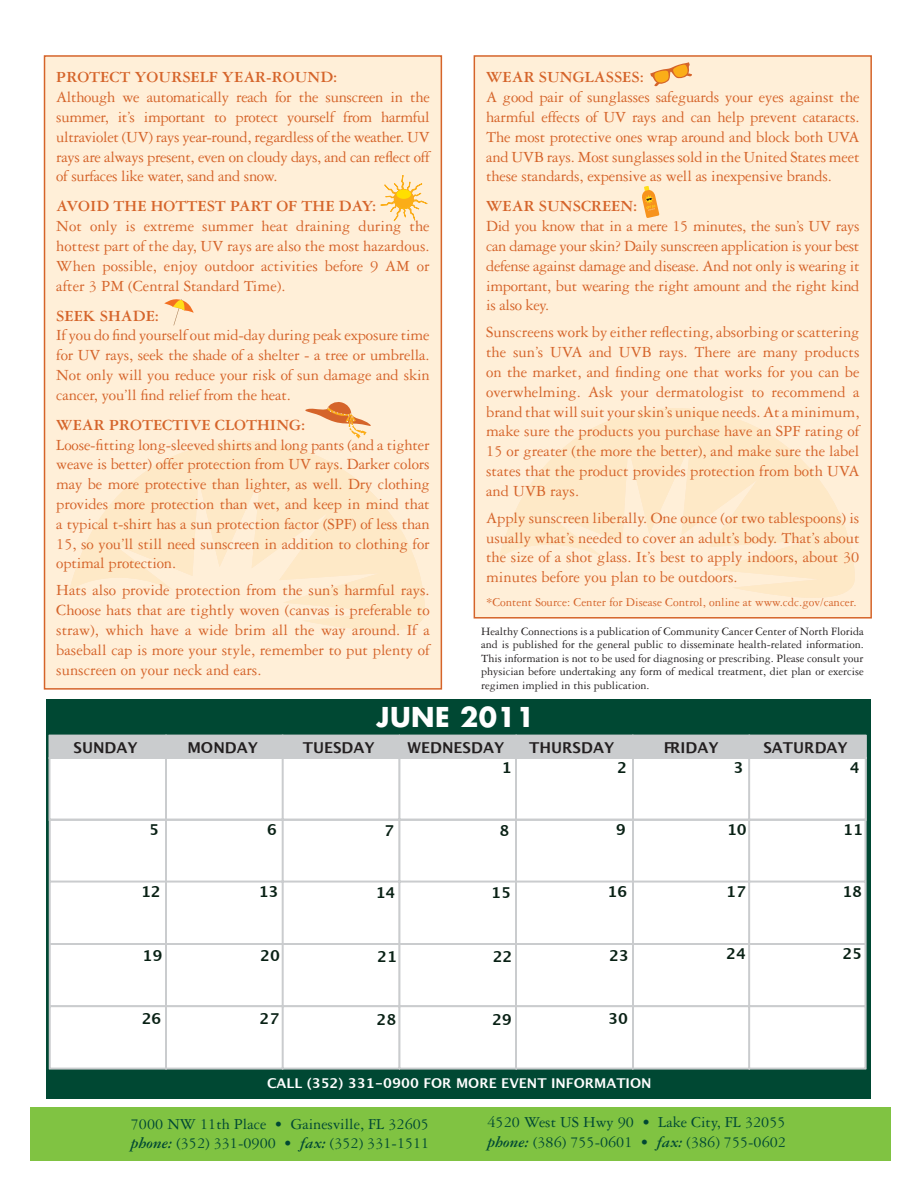
<style>
.page{position:relative;width:918px;height:1188px;background:#fff}
.page>*{position:absolute;margin:0;border:0;box-sizing:border-box;transform-origin:0 0}
.t1{font:700 26.55px "Futura";letter-spacing:.02em;color:#fff}
.t2{font:16.5px/19.8px "Garamond Three";letter-spacing:-.01em;color:#d5642a;text-align:justify}
.t3{font:700 16.5px "Garamond Three";color:#d5642a}
.t4{font:16.2px/19.5px "Garamond Three";color:#004833}
.t5{font:700 15px "Lucida Grande";color:#231f20}
.t6{font:700 15px "Lucida Grande";color:#092115}
.t7{font:700 13.5px "Lucida Grande";color:#fff}
.t8{font:12.75px "Garamond Three";color:#d5642a}
.t9{font:12px/13.5px "Garamond Three";color:#231f20;text-align:justify}
.s1{font-weight:700;font-style:italic}
</style>
<div class="page">
<div style="left:30px;top:1107px;width:861px;height:54px;background:#80c342"></div>
<div style="left:45px;top:56px;width:396px;height:633px;background:#ffefd8"></div>
<div style="left:44px;top:55px;width:398px;height:635px;border:2px solid #d5642a"></div>
<svg style="left:69px;top:441px;width:356px;height:190px"></svg>
<div style="left:474px;top:56px;width:397px;height:562px;background:#ffefd8"></div>
<div style="left:474px;top:55px;width:398px;height:564px;border:2px solid #d5642a"></div>
<svg style="left:499px;top:408px;width:356px;height:190px"></svg>
<svg style="left:642px;top:186px;width:17px;height:32px"></svg>
<svg style="left:650px;top:62px;width:42px;height:25px"></svg>
<svg style="left:164px;top:299px;width:30px;height:26px"></svg>
<svg style="left:305px;top:402px;width:66px;height:37px"></svg>
<svg style="left:380px;top:152px;width:63px;height:91px"></svg>
<div style="left:396px;top:190px;width:15px;height:9px;background:#ffdf00;border-radius:50%"></div>
<div style="left:46px;top:699px;width:825px;height:399px;background:#004833"></div>
<svg style="left:48px;top:734px;width:819px;height:336px"></svg>
<div style="left:50px;top:736px;width:816px;height:22px;background:#caccce"></div>
<p class="t3" style="left:56px;top:68px;width:283px">PROTECT YOURSELF YEAR-ROUND:</p>
<p class="t2" style="left:56px;top:87px;width:375px">Although we automatically reach for the sunscreen in the summer, it’s important to protect yourself from harmful ultraviolet (UV) rays year-round, regardless of the weather. UV rays are always present, even on cloudy days, and can reflect off of surfaces like water, sand and snow.</p>
<p class="t3" style="left:56px;top:197px;width:321px">AVOID THE HOTTEST PART OF THE DAY:</p>
<p class="t2" style="left:56px;top:216px;width:375px">Not only is extreme summer heat draining during the hottest part of the day, UV rays are also the most hazardous.<br>When possible, enjoy outdoor activities before 9 AM or after 3 PM (Central Standard Time).</p>
<p class="t3" style="left:56px;top:306px;width:104px">SEEK SHADE:</p>
<p class="t2" style="left:56px;top:325px;width:375px">If you do find yourself out mid-day during peak exposure time for UV rays, seek the shade of a shelter - a tree or umbrella.<br>Not only will you reduce your risk of sun damage and skin cancer, you’ll find relief from the heat.</p>
<p class="t3" style="left:56px;top:416px;width:250px">WEAR PROTECTIVE CLOTHING:</p>
<p class="t2" style="left:56px;top:435px;width:375px">Loose-fitting long-sleeved shirts and long pants (and a tighter weave is better) offer protection from UV rays. Darker colors may be more protective than lighter, as well. Dry clothing provides more protection than wet, and keep in mind that a typical t-shirt has a sun protection factor (SPF) of less than 15, so you’ll still need sunscreen in addition to clothing for optimal protection.</p>
<p class="t2" style="left:56px;top:580px;width:375px">Hats also provide protection from the sun’s harmful rays.<br>Choose hats that are tightly woven (canvas is preferable to straw), which have a wide brim all the way around. If a baseball cap is more your style, remember to put plenty of sunscreen on your neck and ears.</p>
<p class="t3" style="left:486px;top:68px;width:159px">WEAR SUNGLASSES:</p>
<p class="t2" style="left:486px;top:87px;width:375px">A good pair of sunglasses safeguards your eyes against the harmful effects of UV rays and can help prevent cataracts.<br>The most protective ones wrap around and block both UVA and UVB rays. Most sunglasses sold in the United States meet these standards, expensive as well as inexpensive brands.</p>
<p class="t3" style="left:486px;top:197px;width:153px">WEAR SUNSCREEN:</p>
<p class="t2" style="left:486px;top:216px;width:375px">Did you know that in a mere 15 minutes, the sun’s UV rays can damage your skin? Daily sunscreen application is your best defense against damage and disease. And not only is wearing it important, but wearing the right amount and the right kind is also key.</p>
<p class="t2" style="left:486px;top:322px;width:375px">Sunscreens work by either reflecting, absorbing or scattering the sun’s UVA and UVB rays. There are many products on the market, and finding one that works for you can be overwhelming. Ask your dermatologist to recommend a brand that will suit your skin’s unique needs. At a minimum, make sure the products you purchase have an SPF rating of 15 or greater (the more the better), and make sure the label states that the product provides protection from both UVA and UVB rays.</p>
<p class="t2" style="left:486px;top:508px;width:375px">Apply sunscreen liberally. One ounce (or two tablespoons) is usually what’s needed to cover an adult’s body. That’s about the size of a shot glass. It’s best to apply indoors, about 30 minutes before you plan to be outdoors.</p>
<p class="t8" style="left:486px;top:595px;width:372px">*Content Source: Center for Disease Control, online at www.cdc.gov/cancer.</p>
<p class="t9" style="left:481px;top:625px;width:384px">Healthy Connections is a publication of Community Cancer Center of North Florida and is published for the general public to disseminate health-related information.<br>This information is not to be used for diagnosing or prescribing. Please consult your physician before undertaking any form of medical treatment, diet plan or exercise regimen implied in this publication.</p>
<h1 class="t1" style="left:376px;top:698px;width:160px">JUNE 2011</h1>
<p class="t6" style="left:502px;top:759px;width:11px">1</p>
<p class="t6" style="left:617px;top:759px;width:11px">2</p>
<p class="t6" style="left:734px;top:759px;width:11px">3</p>
<p class="t6" style="left:850px;top:759px;width:11px">4</p>
<p class="t5" style="left:51px;top:739px;width:88px"><sup>1</sup> SUNDAY</p>
<p class="t5" style="left:187px;top:739px;width:72px">MONDAY</p>
<p class="t5" style="left:303px;top:739px;width:74px">TUESDAY</p>
<p class="t5" style="left:408px;top:739px;width:98px">WEDNESDAY</p>
<p class="t5" style="left:529px;top:739px;width:87px">THURSDAY</p>
<p class="t5" style="left:664px;top:739px;width:57px">FRIDAY</p>
<p class="t5" style="left:763px;top:739px;width:86px">SATURDAY</p>
<p class="t6" style="left:149px;top:821px;width:11px">5</p>
<p class="t6" style="left:267px;top:821px;width:11px">6</p>
<p class="t6" style="left:384px;top:822px;width:11px">7</p>
<p class="t6" style="left:500px;top:822px;width:11px">8</p>
<p class="t6" style="left:616px;top:821px;width:11px">9</p>
<p class="t6" style="left:727px;top:821px;width:21px">10</p>
<p class="t6" style="left:843px;top:821px;width:21px">11</p>
<p class="t6" style="left:141px;top:883px;width:21px">12</p>
<p class="t6" style="left:259px;top:883px;width:21px">13</p>
<p class="t6" style="left:376px;top:884px;width:21px">14</p>
<p class="t6" style="left:491px;top:884px;width:21px">15</p>
<p class="t6" style="left:608px;top:883px;width:21px">16</p>
<p class="t6" style="left:726px;top:883px;width:21px">17</p>
<p class="t6" style="left:842px;top:883px;width:21px">18</p>
<p class="t6" style="left:142px;top:947px;width:21px">19</p>
<p class="t6" style="left:260px;top:947px;width:21px">20</p>
<p class="t6" style="left:377px;top:948px;width:21px">21</p>
<p class="t6" style="left:493px;top:948px;width:21px">22</p>
<p class="t6" style="left:609px;top:947px;width:21px">23</p>
<p class="t6" style="left:726px;top:945px;width:21px">24</p>
<p class="t6" style="left:842px;top:945px;width:21px">25</p>
<p class="t6" style="left:142px;top:1010px;width:21px">26</p>
<p class="t6" style="left:260px;top:1010px;width:21px">27</p>
<p class="t6" style="left:376px;top:1011px;width:21px">28</p>
<p class="t6" style="left:492px;top:1011px;width:21px">29</p>
<p class="t6" style="left:608px;top:1010px;width:21px">30</p>
<p class="t7" style="left:267px;top:1075px;width:386px">CALL (352) 331-0900 FOR MORE EVENT INFORMATION</p>
<p class="t4" style="left:130px;top:1114px;width:301px">7000 NW 11th Place • Gainesville, FL 32605 <span class="s1">phone:</span> (352) 331-0900 • <span class="s1">fax:</span> (352) 331-1511</p>
<p class="t4" style="left:487px;top:1112px;width:301px">4520 West US Hwy 90 • Lake City, FL 32055 <span class="s1">phone:</span> (386) 755-0601 • <span class="s1">fax:</span> (386) 755-0602</p>
</div>
